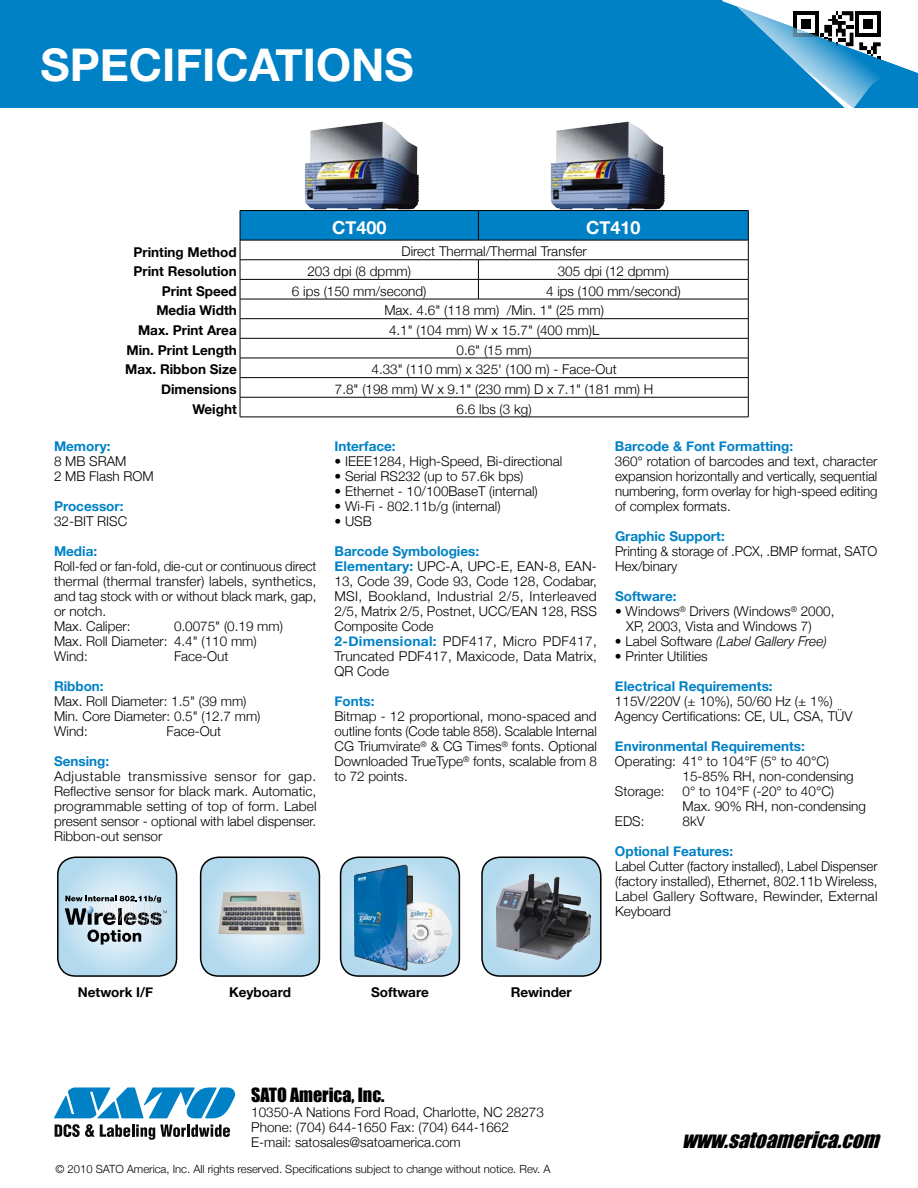
<style>
.page{position:relative;width:918px;height:1188px;background:#fff}
.page>*{position:absolute;margin:0;border:0;box-sizing:border-box;transform-origin:0 0}
.t1{font:700 45px "Helvetica Neue";color:#fff}
.t2{font:italic 21px "Impact";color:#000}
.t3{font:18px "Impact";color:#000}
.t4{font:700 18px "Helvetica Neue";color:#fff}
.t5{font:300 13.5px/15px "Helvetica Neue";color:#000}
.t6{font:700 13.5px "Helvetica Neue";color:#0081c6}
.t7{font:700 13.5px "Helvetica Neue";color:#000}
.t8{font:italic 300 13.5px "Helvetica Neue";color:#000}
.t9{font:300 11.25px "Helvetica Neue";color:#000}
.s1{font-weight:700;color:#0081c6}
.s2{font-style:normal}
</style>
<div class="page">
<div style="left:0;top:0;width:918px;height:108px;background:#0081c6"></div>
<svg style="left:55px;top:1124px;width:175px;height:16px"></svg>
<svg style="left:54px;top:1088px;width:181px;height:30px"></svg>
<svg style="left:722px;top:0;width:196px;height:108px"></svg>
<hr style="left:240px;top:210px;width:238px;height:1px;background:#000">
<hr style="left:478px;top:210px;width:270px;height:1px;background:#000">
<svg style="left:240px;top:211px;width:509px;height:206px"></svg>
<hr style="left:240px;top:417px;width:238px;height:1px;background:#000">
<hr style="left:478px;top:417px;width:270px;height:1px;background:#000">
<img style="left:304px;top:122px;width:78px;height:87px">
<svg style="left:58px;top:857px;width:119px;height:119px;background:#b1cad7"></svg>
<div style="left:57px;top:856px;width:120px;height:121px;border:2px solid #000;border-radius:18px"></div>
<svg style="left:201px;top:857px;width:118px;height:119px;background:#c0deef"></svg>
<img style="left:218px;top:891px;width:87px;height:43px">
<div style="left:200px;top:856px;width:120px;height:121px;border:2px solid #000;border-radius:18px"></div>
<svg style="left:341px;top:857px;width:118px;height:119px;background:#b6d7e9"></svg>
<img style="left:354px;top:864px;width:99px;height:107px">
<div style="left:340px;top:856px;width:120px;height:121px;border:2px solid #000;border-radius:18px"></div>
<svg style="left:484px;top:859px;width:115px;height:117px;background:#b6d9ec"></svg>
<img style="left:496px;top:874px;width:95px;height:86px">
<div style="left:481px;top:856px;width:121px;height:121px;border:2px solid #000;border-radius:18px"></div>
<img style="left:550px;top:122px;width:78px;height:87px">
<h1 class="t1" style="left:40px;top:37px;width:205px">Specificat</h1>
<h1 class="t1" style="left:303px;top:37px;width:107px">ions</h1>
<h3 class="t4" style="left:332px;top:217px;width:56px">CT400</h3>
<h3 class="t4" style="left:586px;top:217px;width:56px">CT410</h3>
<p class="t7" style="left:134px;top:243px;width:105px">Printing Method</p>
<p class="t5" style="left:402px;top:244px;width:187px">Direct Thermal/Thermal Transfer</p>
<p class="t7" style="left:134px;top:263px;width:105px">Print Resolution</p>
<p class="t5" style="left:307px;top:263px;width:105px">203 dpi (8 dpmm)</p>
<p class="t5" style="left:558px;top:263px;width:113px">305 dpi (12 dpmm)</p>
<p class="t7" style="left:162px;top:283px;width:77px">Print Speed</p>
<p class="t5" style="left:292px;top:283px;width:136px">6 ips (150 mm/second)</p>
<p class="t5" style="left:546px;top:283px;width:136px">4 ips (100 mm/second)</p>
<p class="t7" style="left:156px;top:302px;width:82px">Media Width</p>
<p class="t5" style="left:384px;top:303px;width:221px">Max. 4.6" (118 mm) /Min. 1" (25 mm)</p>
<p class="t7" style="left:138px;top:322px;width:100px">Max. Print Area</p>
<p class="t5" style="left:389px;top:322px;width:212px">4.1" (104 mm) W x 15.7" (400 mm)L</p>
<p class="t7" style="left:127px;top:342px;width:112px">Min. Print Length</p>
<p class="t5" style="left:457px;top:342px;width:77px">0.6" (15 mm)</p>
<p class="t7" style="left:125px;top:361px;width:113px">Max. Ribbon Size</p>
<p class="t5" style="left:371px;top:362px;width:247px">4.33" (110 mm) x 325' (100 m) - Face-Out</p>
<p class="t7" style="left:161px;top:381px;width:77px">Dimensions</p>
<p class="t5" style="left:335px;top:381px;width:320px">7.8" (198 mm) W x 9.1" (230 mm) D x 7.1" (181 mm) H</p>
<p class="t7" style="left:193px;top:400px;width:46px">Weight</p>
<p class="t5" style="left:457px;top:401px;width:77px">6.6 lbs (3 kg)</p>
<p class="t6" style="left:54px;top:438px;width:58px">Memory:</p>
<p class="t5" style="left:54px;top:454px;width:101px">8 MB SRAM<br>2 MB Flash ROM</p>
<p class="t6" style="left:54px;top:498px;width:71px">Processor:</p>
<p class="t5" style="left:54px;top:514px;width:75px">32-BIT RISC</p>
<p class="t6" style="left:54px;top:543px;width:45px">Media:</p>
<p class="t5" style="left:54px;top:559px;width:264px">Roll-fed or fan-fold, die-cut or continuous direct thermal (thermal transfer) labels, synthetics, and tag stock with or without black mark, gap, or notch.<br>Max. Caliper:</p>
<p class="t5" style="left:54px;top:619px;width:231px;text-indent:120px">0.0075" (0.19 mm)<br>Max. Roll Diameter: 4.4" (110 mm)<br>Wind:</p>
<p class="t5" style="left:174px;top:649px;width:56px">Face-Out</p>
<p class="t6" style="left:54px;top:678px;width:51px">Ribbon:</p>
<p class="t5" style="left:54px;top:694px;width:208px">Max. Roll Diameter: 1.5" (39 mm)<br>Min. Core Diameter: 0.5" (12.7 mm)<br>Wind:</p>
<p class="t5" style="left:167px;top:724px;width:56px">Face-Out</p>
<p class="t6" style="left:54px;top:753px;width:57px">Sensing:</p>
<p class="t5" style="left:54px;top:769px;width:264px;text-align:justify">Adjustable transmissive sensor for gap.<br>Reflective sensor for black mark. Automatic, programmable setting of top of form. Label present sensor - optional with label dispenser.<br>Ribbon-out sensor</p>
<p class="t6" style="left:335px;top:438px;width:63px">Interface:</p>
<p class="t5" style="left:335px;top:454px;width:229px">• IEEE1284, High-Speed, Bi-directional</p>
<p class="t5" style="left:335px;top:469px;width:191px">• Serial RS232 (up to 57.6k bps)</p>
<p class="t5" style="left:335px;top:484px;width:205px">• Ethernet - 10/100BaseT (internal)</p>
<p class="t5" style="left:335px;top:499px;width:168px">• Wi-Fi - 802.11b/g (internal)</p>
<p class="t5" style="left:335px;top:514px;width:39px">• USB</p>
<p class="t5" style="left:334px;top:544px;width:264px"><span class="s1">Barcode Symbologies:<br>Elementary:</span> UPC-A, UPC-E, EAN-8, EAN-<br>13, Code 39, Code 93, Code 128, Codabar,<br>MSI, Bookland, Industrial 2/5, Interleaved<br>2/5, Matrix 2/5, Postnet, UCC/EAN 128, RSS<br>Composite Code<br><span class="s1">2-Dimensional:</span> PDF417, Micro PDF417,<br>Truncated PDF417, Maxicode, Data Matrix,<br>QR Code</p>
<p class="t6" style="left:334px;top:693px;width:42px">Fonts:</p>
<p class="t5" style="left:334px;top:709px;width:264px;text-align:justify">Bitmap - 12 proportional, mono-spaced and outline fonts (Code table 858). Scalable Internal CG Triumvirate<sup>®</sup> &amp; CG Times<sup>®</sup> fonts. Optional Downloaded TrueType<sup>®</sup> fonts, scalable from 8 to 72 points.</p>
<p class="t6" style="left:615px;top:438px;width:180px">Barcode &amp; Font Formatting:</p>
<p class="t5" style="left:615px;top:454px;width:264px;text-align:justify">360° rotation of barcodes and text, character expansion horizontally and vertically, sequential numbering, form overlay for high-speed editing of complex formats.</p>
<p class="t6" style="left:615px;top:528px;width:111px">Graphic Support:</p>
<p class="t5" style="left:615px;top:544px;width:264px">Printing &amp; storage of .PCX, .BMP format, SATO<br>Hex/binary</p>
<p class="t6" style="left:615px;top:588px;width:63px">Software:</p>
<p class="t5" style="left:626px;top:604px;width:210px;text-indent:-11px">• Windows<sup>®</sup> Drivers (Windows<sup>®</sup> 2000,<br>XP, 2003, Vista and Windows 7)</p>
<p class="t8" style="left:615px;top:633px;width:213px"><span class="s2">• Label Software</span> (Label Gallery Free)</p>
<p class="t5" style="left:615px;top:649px;width:94px">• Printer Utilities</p>
<p class="t6" style="left:615px;top:678px;width:159px">Electrical Requirements:</p>
<p class="t5" style="left:615px;top:694px;width:239px">115V/220V (± 10%), 50/60 Hz (± 1%)<br>Agency Certifications: CE, UL, CSA, TÜV</p>
<p class="t6" style="left:615px;top:738px;width:191px">Environmental Requirements:</p>
<p class="t5" style="left:615px;top:754px;width:216px">Operating: 41° to 104°F (5° to 40°C)</p>
<p class="t5" style="left:682px;top:769px;width:173px">15-85% RH, non-condensing</p>
<p class="t5" style="left:615px;top:784px;width:51px">Storage:</p>
<p class="t5" style="left:682px;top:784px;width:185px">0° to 104°F (-20° to 40°C)<br>Max. 90% RH, non-condensing</p>
<p class="t5" style="left:615px;top:814px;width:31px">EDS:</p>
<p class="t5" style="left:682px;top:814px;width:24px">8kV</p>
<p class="t6" style="left:615px;top:843px;width:120px">Optional Features:</p>
<p class="t5" style="left:615px;top:859px;width:264px;text-align:justify">Label Cutter (factory installed), Label Dispenser (factory installed), Ethernet, 802.11b Wireless, Label Gallery Software, Rewinder, External Keyboard</p>
<p class="t7" style="left:78px;top:984px;width:77px">Network I/F</p>
<p class="t7" style="left:229px;top:984px;width:63px">Keyboard</p>
<p class="t7" style="left:371px;top:984px;width:59px">Software</p>
<p class="t7" style="left:511px;top:984px;width:63px">Rewinder</p>
<h3 class="t3" style="left:251px;top:1081px;width:135px">SATO America, Inc.</h3>
<p class="t5" style="left:251px;top:1104px;width:294px">10350-A Nations Ford Road, Charlotte, NC 28273<br>Phone: (704) 644-1650 Fax: (704) 644-1662<br>E-mail: satosales@satoamerica.com</p>
<p class="t9" style="left:56px;top:1162px;width:497px">© 2010 SATO America, Inc. All rights reserved. Specifications subject to change without notice. Rev. A</p>
<h2 class="t2" style="left:682px;top:1124px;width:207px">WWW.SATOAMERICA.COM</h2>
</div>
